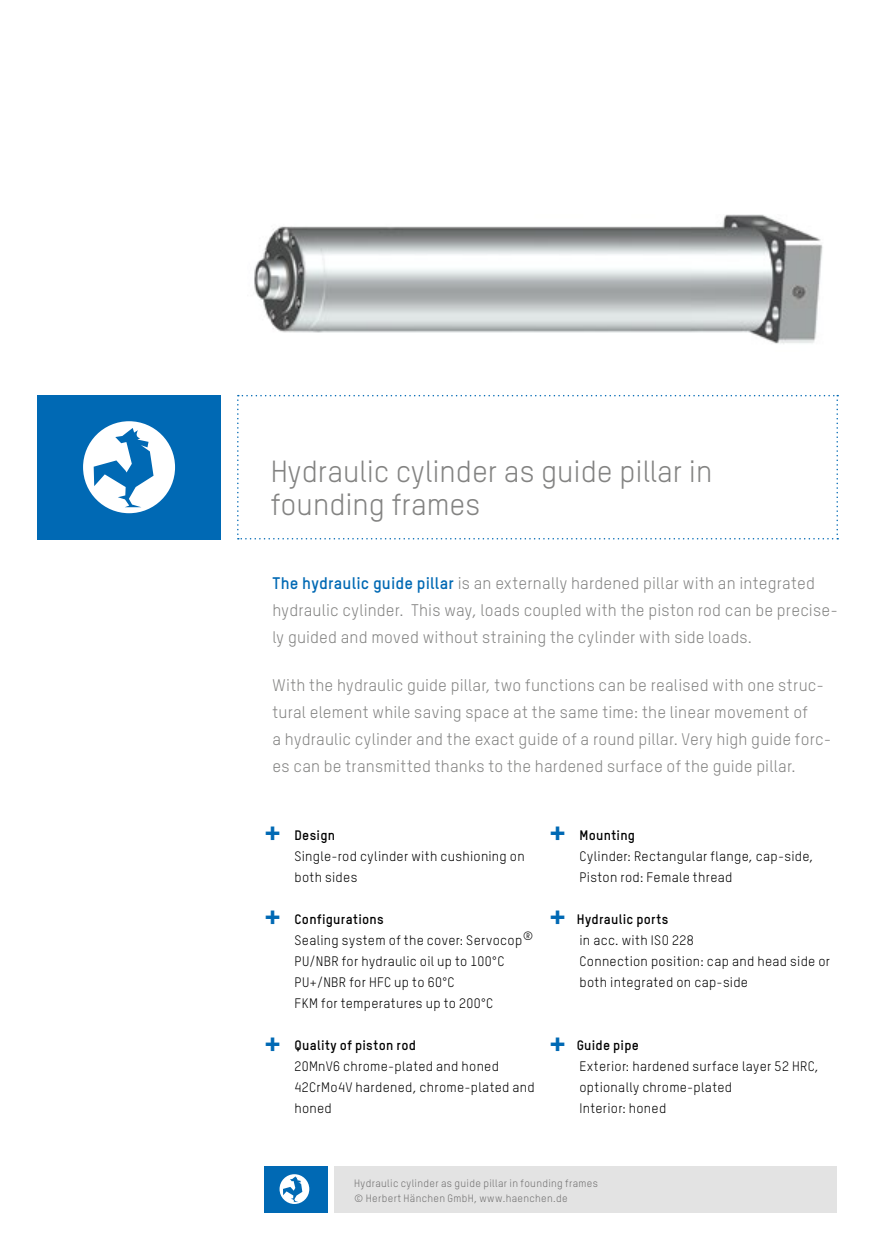
<style>
.page{position:relative;width:876px;height:1246px;background:#fff}
.page>*{position:absolute;margin:0;border:0;box-sizing:border-box;transform-origin:0 0}
.t1{font:30px/33px "TSTAR";color:#838382}
.t2{font:16.5px/27px "TSTAR";letter-spacing:.01em;color:#838382}
.t3{font:13.5px/21px "TSTAR";letter-spacing:.02em;color:#000}
.t4{font:10.5px/15px "TSTAR";letter-spacing:.03em;color:#706f6f}
.s1{font-weight:700;color:#0069b4}
.s2{font-family:"Arial Rounded MT Bold";font-size:27px;color:#0069b4}
.s3{font-weight:700}
</style>
<div class="page">
<div style="left:37px;top:395px;width:184px;height:144px;background:#0069b4"></div>
<div style="left:83px;top:421px;width:92px;height:92px;background:#fff;border-radius:50%"></div>
<svg style="left:94px;top:428px;width:60px;height:79px"></svg>
<div style="left:334px;top:1166px;width:503px;height:46px;background:#e3e3e3"></div>
<div style="left:265px;top:1166px;width:63px;height:46px;background:#0069b4"></div>
<div style="left:280px;top:1174px;width:29px;height:30px;background:#fff;border-radius:50%"></div>
<svg style="left:283px;top:1176px;width:19px;height:26px"></svg>
<svg style="left:237px;top:395px;width:601px;height:144px"></svg>
<img style="left:254px;top:214px;width:569px;height:130px">
<h1 class="t1" style="left:271px;top:454px;width:443px">Hydraulic cylinder as guide pillar in founding frames</h1>
<p class="t2" style="left:272px;top:569px;width:567px"><span class="s1">The hydraulic guide pillar</span> is an externally hardened pillar with an integrated hydraulic cylinder. This way, loads coupled with the piston rod can be precise&shy;ly guided and moved without straining the cylinder with side loads.</p>
<p class="t2" style="left:272px;top:671px;width:560px">With the hydraulic guide pillar, two functions can be realised with one struc&shy;tural element while saving space at the same time: the linear movement of<br>a hydraulic cylinder and the exact guide of a round pillar. Very high guide forc&shy;es can be transmitted thanks to the hardened surface of the guide pillar.</p>
<p class="t3" style="left:294px;top:824px;width:232px;text-indent:-30px"><span class="s2">+</span> <span class="s3">Design<br></span>Single-rod cylinder with cushioning on both sides</p>
<p class="t3" style="left:294px;top:908px;width:240px;text-indent:-30px"><span class="s2">+</span> <span class="s3">Configurations<br></span>Sealing system of the cover: Servocop<sup>®<br></sup>PU/NBR for hydraulic oil up to 100°C<br>PU+/NBR for HFC up to 60°C<br>FKM for temperatures up to 200°C</p>
<p class="t3" style="left:294px;top:1034px;width:242px;text-indent:-30px"><span class="s2">+</span> <span class="s3">Quality of piston rod<br></span>20MnV6 chrome-plated and honed<br>42CrMo4V hardened, chrome-plated and honed</p>
<p class="t3" style="left:579px;top:824px;width:235px;text-indent:-30px"><span class="s2">+</span> <span class="s3">Mounting<br></span>Cylinder: Rectangular flange, cap-side,<br>Piston rod: Female thread</p>
<p class="t3" style="left:579px;top:908px;width:252px;text-indent:-30px"><span class="s2">+</span> <span class="s3">Hydraulic ports<br></span>in acc. with ISO 228<br>Connection position: cap and head side or both integrated on cap-side</p>
<p class="t3" style="left:579px;top:1034px;width:241px;text-indent:-30px"><span class="s2">+</span> <span class="s3">Guide pipe<br></span>Exterior: hardened surface layer 52 HRC, optionally chrome-plated<br>Interior: honed</p>
<p class="t4" style="left:354px;top:1175px;width:245px">Hydraulic cylinder as guide pillar in founding frames © Herbert Hänchen GmbH, www.haenchen.de</p>
</div>
